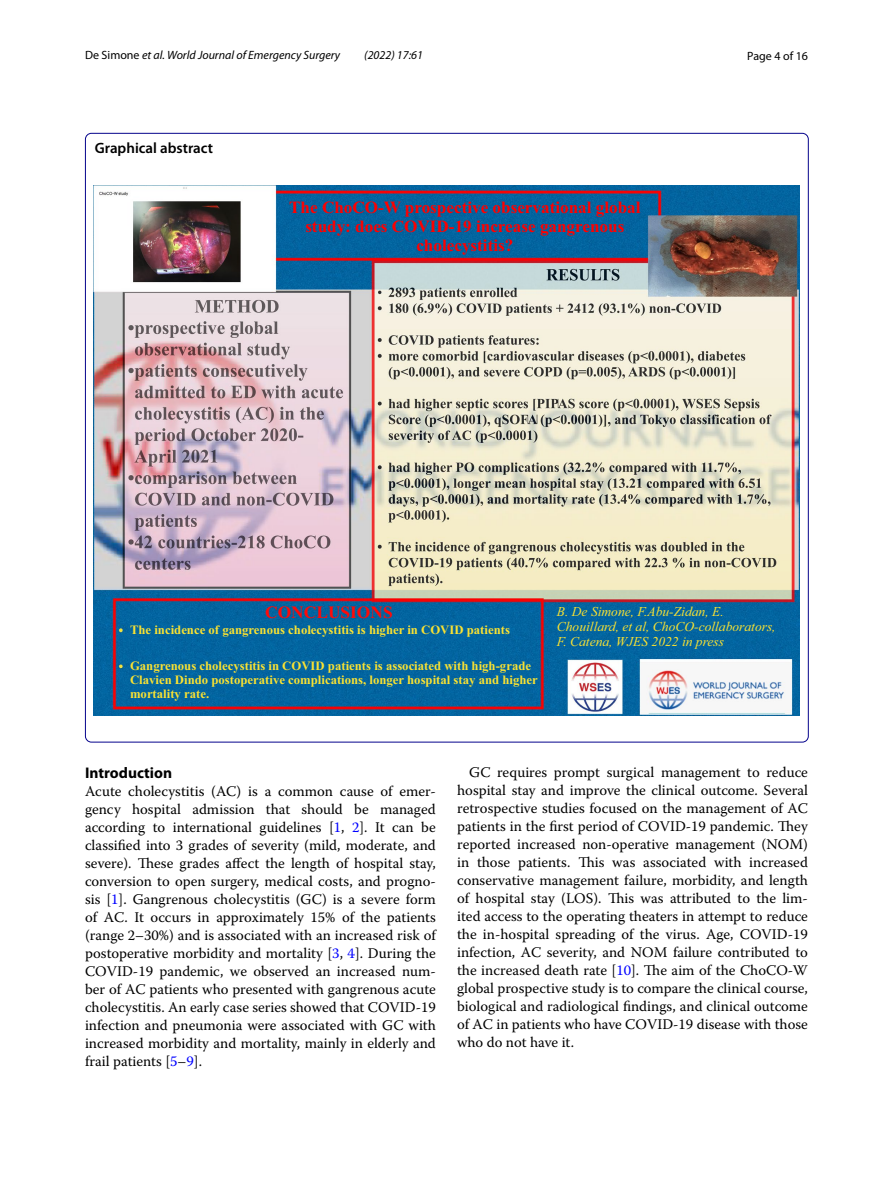
<style>
.page{position:relative;width:893px;height:1187px;background:#fff}
.page>*{position:absolute;margin:0;border:0;box-sizing:border-box;transform-origin:0 0}
.t1{font:700 17.4px "Times New Roman";color:#ff0a09}
.t2{font:700 17.1px/19.4px "Times New Roman";color:#f00;text-align:center}
.t3{font:700 15.45px "Myriad Pro";color:#000}
.t4{font:600 15px "Myriad Pro";color:#000}
.t5{font:14.7px/18px "Warnock Pro";color:#000;text-align:justify}
.t6{font:italic 13.5px/15.1px "Times New Roman";color:#fae232}
.t7{font:700 12.75px/14.4px "Times New Roman";color:#fae232}
.t8{font:italic 12px "Myriad Pro";color:#000}
.t9{font:12px "Myriad Pro";color:#000}
.s1{font-style:normal}
.s2{color:#00f}
</style>
<div class="page">
<img style="left:94px;top:185px;width:706px;height:530px">
<p class="t8" style="left:85px;top:48px;width:257px"><span class="s1">De Simone</span> et al. World Journal of Emergency Surgery</p>
<p class="t8" style="left:364px;top:48px;width:60px">(2022) 17:61</p>
<p class="t9" style="left:747px;top:48px;width:62px">Page 4 of 16</p>
<p class="t4" style="left:95px;top:138px;width:120px">Graphical abstract</p>
<p class="t2" style="left:289px;top:197px;width:353px">The ChoCO-W prospective observational global study: does COVID-19 increase gangrenous cholecystitis?</p>
<p class="t1" style="left:265px;top:600px;width:129px">CONCLUSIONS</p>
<p class="t7" style="left:130px;top:621px;width:381px">The incidence of gangrenous cholecystitis is higher in COVID patients</p>
<p class="t7" style="left:130px;top:657px;width:409px">Gangrenous cholecystitis in COVID patients is associated with high-grade<br>Clavien Dindo postoperative complications, longer hospital stay and higher mortality rate.</p>
<p class="t6" style="left:557px;top:603px;width:220px">B. De Simone, F.Abu-Zidan, E.<br>Chouillard, et al, ChoCO-collaborators,<br>F. Catena, WJES 2022 in press</p>
<p class="t3" style="left:85px;top:762px;width:89px">Introduction</p>
<p class="t5" style="left:85px;top:782px;width:352px">Acute cholecystitis (AC) is a common cause of emer&shy;gency hospital admission that should be managed according to international guidelines [<span class="s2">1</span>, <span class="s2">2</span>]. It can be classified into 3 grades of severity (mild, moderate, and severe). These grades affect the length of hospital stay, conversion to open surgery, medical costs, and progno&shy;sis [<span class="s2">1</span>]. Gangrenous cholecystitis (GC) is a severe form of AC. It occurs in approximately 15% of the patients (range 2–30%) and is associated with an increased risk of postoperative morbidity and mortality [<span class="s2">3</span>, <span class="s2">4</span>]. During the COVID-19 pandemic, we observed an increased num&shy;ber of AC patients who presented with gangrenous acute cholecystitis. An early case series showed that COVID-19 infection and pneumonia were associated with GC with increased morbidity and mortality, mainly in elderly and frail patients [<span class="s2">5</span>–<span class="s2">9</span>].</p>
<p class="t5" style="left:457px;top:763px;width:352px;text-indent:12px">GC requires prompt surgical management to reduce hospital stay and improve the clinical outcome. Several retrospective studies focused on the management of AC patients in the first period of COVID-19 pandemic. They reported increased non-operative management (NOM) in those patients. This was associated with increased conservative management failure, morbidity, and length of hospital stay (LOS). This was attributed to the lim&shy;ited access to the operating theaters in attempt to reduce the in-hospital spreading of the virus. Age, COVID-19 infection, AC severity, and NOM failure contributed to the increased death rate [<span class="s2">10</span>]. The aim of the ChoCO-W global prospective study is to compare the clinical course, biological and radiological findings, and clinical outcome of AC in patients who have COVID-19 disease with those who do not have it.</p>
</div>
